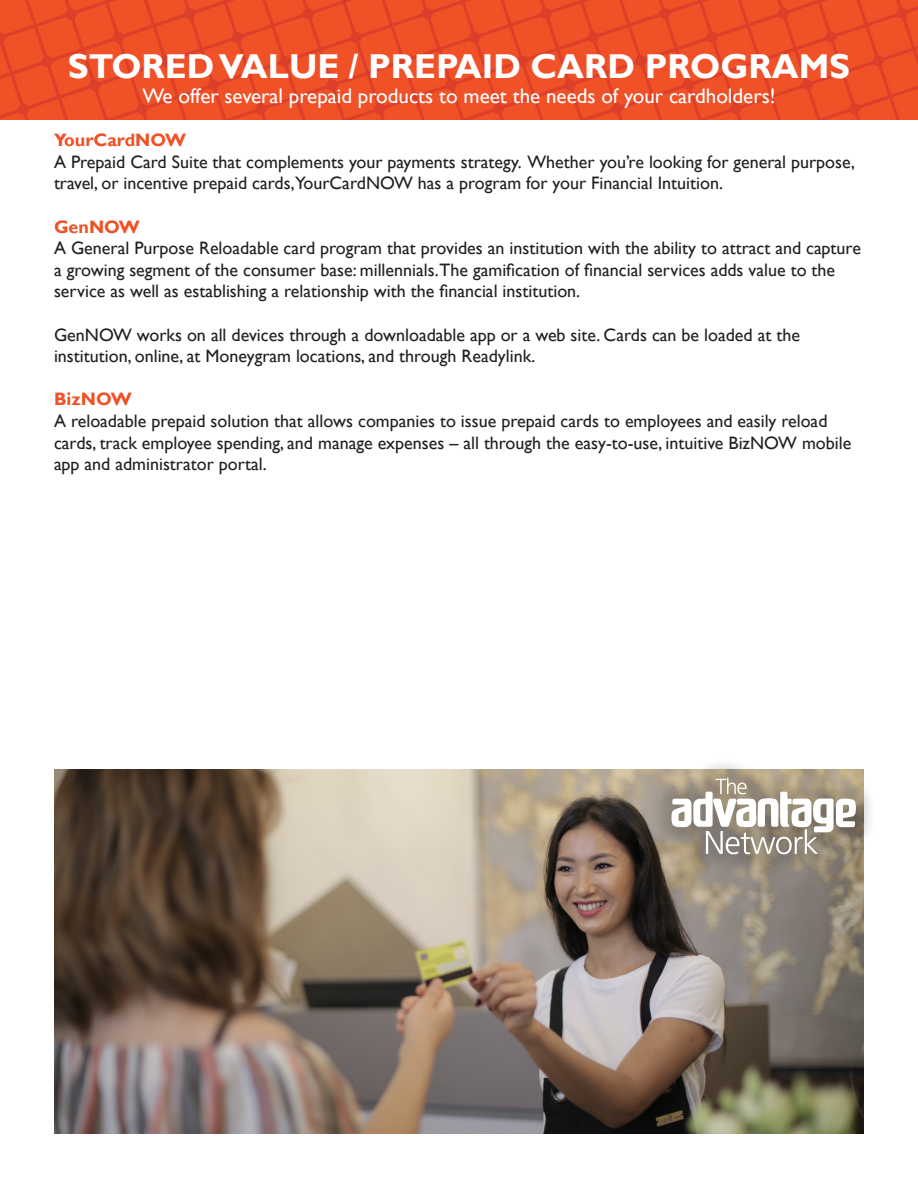
<style>
.page{position:relative;width:918px;height:1188px;background:#fff}
.page>*{position:absolute;margin:0;border:0;box-sizing:border-box;transform-origin:0 0}
.t1{font:700 34.5px "Gill Sans";color:#fff}
.t2{font:21px "Gill Sans";color:#fff}
.t3{font:18px/21.6px "Gill Sans";color:#231f20}
.t4{font:700 18px "Gill Sans";color:#f05126}
</style>
<div class="page">
<img style="left:0;top:0;width:918px;height:120px">
<img style="left:54px;top:770px;width:810px;height:364px">
<div style="left:651px;top:757px;width:226px;height:118px;background:#231f20;opacity:.21"></div>
<svg style="left:671px;top:778px;width:185px;height:76px"></svg>
<p class="t1" style="left:68px;top:45px;width:784px">STORED VALUE / PREPAID CARD PROGRAMS</p>
<p class="t2" style="left:143px;top:84px;width:634px">We offer several prepaid products to meet the needs of your cardholders!</p>
<p class="t4" style="left:54px;top:129px;width:134px">YourCardNOW</p>
<p class="t3" style="left:54px;top:151px;width:803px">A Prepaid Card Suite that complements your payments strategy. Whether you’re looking for general purpose, travel, or incentive prepaid cards,YourCardNOW has a program for your Financial Intuition.</p>
<p class="t4" style="left:54px;top:216px;width:87px">GenNOW</p>
<p class="t3" style="left:54px;top:238px;width:809px">A General Purpose Reloadable card program that provides an institution with the ability to attract and capture a growing segment of the consumer base: millennials.The gamification of financial services adds value to the service as well as establishing a relationship with the financial institution.</p>
<p class="t3" style="left:54px;top:324px;width:748px">GenNOW works on all devices through a downloadable app or a web site. Cards can be loaded at the institution, online, at Moneygram locations, and through Readylink.</p>
<p class="t4" style="left:54px;top:389px;width:79px">BizNOW</p>
<p class="t3" style="left:54px;top:411px;width:799px">A reloadable prepaid solution that allows companies to issue prepaid cards to employees and easily reload cards, track employee spending, and manage expenses – all through the easy-to-use, intuitive BizNOW mobile app and administrator portal.</p>
</div>
